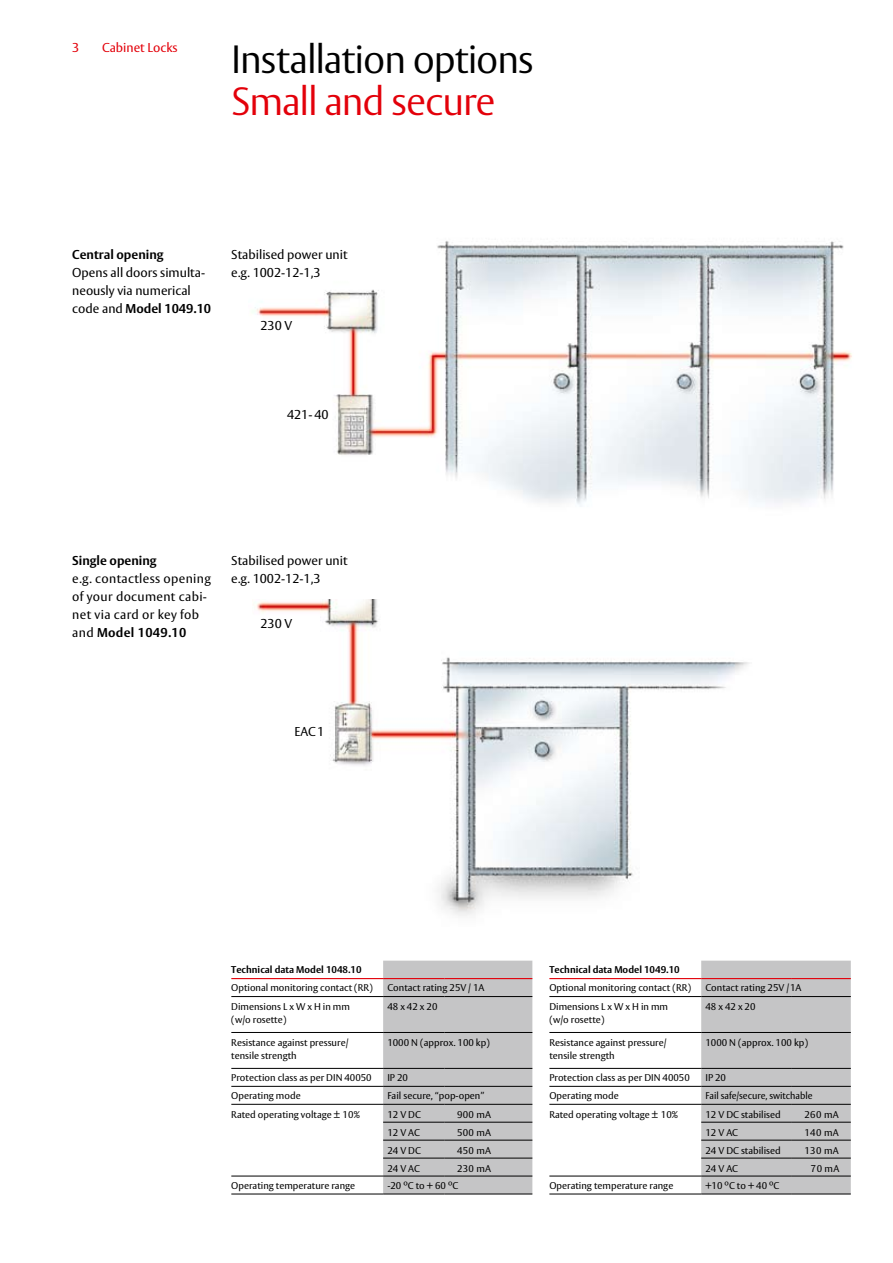
<style>
.page{position:relative;width:893px;height:1263px;background:#fff}
.page>*{position:absolute;margin:0;border:0;box-sizing:border-box;transform-origin:0 0}
.t1{font:300 39px "ASSA Vesta";letter-spacing:-.03em;color:#000}
.t2{font:300 39px "ASSA Vesta";letter-spacing:-.03em;color:#e3000a}
.t3{font:12.75px/18px "ASSA Vesta";color:#000}
.t4{font:12.75px/18px "ASSA Vesta";letter-spacing:.025em;color:#000}
.t5{font:700 12.75px "ASSA Vesta";color:#000}
.t6{font:12.75px "ASSA Vesta";color:#e3000a}
.t7{font:9.75px/12.8px "ASSA Vesta";color:#000}
.t8{font:700 9.75px "ASSA Vesta";color:#000}
.t9{font:9.75px "ASSA Vesta";color:#000;scale:.96 1}
.s1{font-weight:700}
</style>
<div class="page">
<div style="left:383px;top:961px;width:149px;height:232px;background:#c5c5c6"></div>
<hr style="left:231px;top:996px;width:152px;height:1px;background:#000">
<hr style="left:231px;top:1032px;width:152px;height:1px;background:#000">
<hr style="left:231px;top:1068px;width:152px;height:1px;background:#000">
<hr style="left:231px;top:1086px;width:152px;height:1px;background:#000">
<hr style="left:231px;top:1176px;width:152px;height:1px;background:#000">
<hr style="left:383px;top:996px;width:61px;height:1px;background:#000">
<hr style="left:444px;top:996px;width:88px;height:1px;background:#000">
<hr style="left:383px;top:1032px;width:61px;height:1px;background:#000">
<hr style="left:444px;top:1032px;width:88px;height:1px;background:#000">
<hr style="left:383px;top:1068px;width:61px;height:1px;background:#000">
<hr style="left:444px;top:1068px;width:88px;height:1px;background:#000">
<hr style="left:383px;top:1086px;width:61px;height:1px;background:#000">
<hr style="left:444px;top:1086px;width:88px;height:1px;background:#000">
<hr style="left:383px;top:1104px;width:61px;height:1px;background:#000">
<hr style="left:444px;top:1104px;width:88px;height:1px;background:#000">
<hr style="left:383px;top:1122px;width:61px;height:1px;background:#000">
<hr style="left:444px;top:1122px;width:88px;height:1px;background:#000">
<hr style="left:383px;top:1140px;width:61px;height:1px;background:#000">
<hr style="left:444px;top:1140px;width:88px;height:1px;background:#000">
<hr style="left:383px;top:1158px;width:61px;height:1px;background:#000">
<hr style="left:444px;top:1158px;width:88px;height:1px;background:#000">
<hr style="left:383px;top:1176px;width:61px;height:1px;background:#000">
<hr style="left:444px;top:1176px;width:88px;height:1px;background:#000">
<hr style="left:231px;top:978px;width:152px;height:1px;background:#e3000a">
<hr style="left:383px;top:978px;width:61px;height:1px;background:#e3000a">
<hr style="left:444px;top:978px;width:88px;height:1px;background:#e3000a">
<hr style="left:231px;top:1104px;width:152px;height:1px;background:#000">
<hr style="left:231px;top:1193px;width:152px;height:1px;background:#000">
<hr style="left:383px;top:1193px;width:61px;height:1px;background:#000">
<hr style="left:444px;top:1193px;width:88px;height:1px;background:#000">
<div style="left:701px;top:961px;width:150px;height:232px;background:#c5c5c6"></div>
<hr style="left:549px;top:996px;width:152px;height:1px;background:#000">
<hr style="left:549px;top:1032px;width:152px;height:1px;background:#000">
<hr style="left:549px;top:1068px;width:152px;height:1px;background:#000">
<hr style="left:549px;top:1086px;width:152px;height:1px;background:#000">
<hr style="left:549px;top:1176px;width:152px;height:1px;background:#000">
<hr style="left:701px;top:996px;width:91px;height:1px;background:#000">
<hr style="left:792px;top:996px;width:59px;height:1px;background:#000">
<hr style="left:701px;top:1032px;width:91px;height:1px;background:#000">
<hr style="left:792px;top:1032px;width:59px;height:1px;background:#000">
<hr style="left:701px;top:1068px;width:91px;height:1px;background:#000">
<hr style="left:792px;top:1068px;width:59px;height:1px;background:#000">
<hr style="left:701px;top:1086px;width:91px;height:1px;background:#000">
<hr style="left:792px;top:1086px;width:59px;height:1px;background:#000">
<hr style="left:701px;top:1104px;width:91px;height:1px;background:#000">
<hr style="left:792px;top:1104px;width:59px;height:1px;background:#000">
<hr style="left:701px;top:1122px;width:91px;height:1px;background:#000">
<hr style="left:792px;top:1122px;width:59px;height:1px;background:#000">
<hr style="left:701px;top:1140px;width:91px;height:1px;background:#000">
<hr style="left:792px;top:1140px;width:59px;height:1px;background:#000">
<hr style="left:701px;top:1158px;width:91px;height:1px;background:#000">
<hr style="left:792px;top:1158px;width:59px;height:1px;background:#000">
<hr style="left:701px;top:1176px;width:91px;height:1px;background:#000">
<hr style="left:792px;top:1176px;width:59px;height:1px;background:#000">
<hr style="left:549px;top:978px;width:152px;height:1px;background:#e3000a">
<hr style="left:701px;top:978px;width:91px;height:1px;background:#e3000a">
<hr style="left:792px;top:978px;width:59px;height:1px;background:#e3000a">
<hr style="left:549px;top:1104px;width:152px;height:1px;background:#000">
<hr style="left:549px;top:1193px;width:152px;height:1px;background:#000">
<hr style="left:701px;top:1193px;width:91px;height:1px;background:#000">
<hr style="left:792px;top:1193px;width:59px;height:1px;background:#000">
<img style="left:253px;top:241px;width:599px;height:266px">
<img style="left:256px;top:599px;width:493px;height:317px">
<h2 class="t6" style="left:102px;top:40px;width:77px">Cabinet Locks</h2>
<h1 class="t1" style="left:231px;top:36px;width:304px">Installation options</h1>
<h1 class="t2" style="left:231px;top:78px;width:266px">Small and secure</h1>
<h2 class="t5" style="left:72px;top:246px;width:93px">Central opening</h2>
<h2 class="t3" style="left:72px;top:264px;width:140px">Opens all doors simulta&shy;neously via numerical code and <span class="s1">Model 1049.10</span></h2>
<h2 class="t3" style="left:231px;top:246px;width:118px">Stabilised power unit e.g. 1 002-12-1 ,3</h2>
<h2 class="t3" style="left:260px;top:318px;width:33px">23 0 V</h2>
<h2 class="t3" style="left:287px;top:406px;width:43px">421 -40</h2>
<h2 class="t5" style="left:72px;top:552px;width:86px">Single opening</h2>
<h2 class="t4" style="left:72px;top:570px;width:140px">e.g. contactless opening of your document cabi&shy;net via card or key fob and <span class="s1">Model 1049.10</span></h2>
<h2 class="t3" style="left:231px;top:552px;width:118px">Stabilised power unit e.g. 1 002-12-1 ,3</h2>
<h2 class="t3" style="left:260px;top:615px;width:33px">23 0 V</h2>
<h2 class="t3" style="left:294px;top:723px;width:27px">EAC1</h2>
<p class="t8" style="left:231px;top:964px;width:132px">Technical data Model 1048.10</p>
<p class="t7" style="left:231px;top:982px;width:143px">Optional monitoring contact (RR)</p>
<p class="t7" style="left:387px;top:982px;width:99px">Contact rating 25V / 1 A</p>
<p class="t7" style="left:231px;top:1001px;width:120px">Dimensions L x W x H in mm (w/o rosette)</p>
<p class="t7" style="left:387px;top:1001px;width:52px">48 x 42 x 20</p>
<p class="t7" style="left:231px;top:1037px;width:119px">Resistance against pressure/ tensile strength</p>
<p class="t7" style="left:387px;top:1037px;width:104px">1 000 N (approx. 1 00 kp)</p>
<p class="t7" style="left:231px;top:1072px;width:142px">Protection class as per DIN 40050</p>
<p class="t7" style="left:387px;top:1072px;width:22px">IP 20</p>
<p class="t7" style="left:231px;top:1090px;width:71px">Operating mode</p>
<p class="t7" style="left:387px;top:1090px;width:98px">Fail secure, “pop-open”</p>
<p class="t7" style="left:231px;top:1109px;width:130px">Rated operating voltage ± 1 0%</p>
<p class="t7" style="left:387px;top:1109px;width:35px">12 V DC</p>
<p class="t7" style="left:457px;top:1109px;width:36px">900 mA</p>
<p class="t7" style="left:387px;top:1127px;width:34px">12 V AC</p>
<p class="t7" style="left:457px;top:1127px;width:36px">500 mA</p>
<p class="t7" style="left:387px;top:1145px;width:35px">24 V DC</p>
<p class="t7" style="left:457px;top:1145px;width:36px">450 mA</p>
<p class="t7" style="left:387px;top:1163px;width:34px">24 V AC</p>
<p class="t7" style="left:457px;top:1163px;width:36px">230 mA</p>
<p class="t7" style="left:231px;top:1179px;width:125px">Operating temperature range</p>
<p class="t7" style="left:387px;top:1179px;width:72px">-20 ºC to + 60 ºC</p>
<p class="t8" style="left:549px;top:964px;width:132px">Technical data Model 1049.10</p>
<p class="t7" style="left:549px;top:982px;width:143px">Optional monitoring contact (RR)</p>
<p class="t7" style="left:705px;top:982px;width:98px">Contact rating 25V /1 A</p>
<p class="t7" style="left:549px;top:1001px;width:120px">Dimensions L x W x H in mm (w/o rosette)</p>
<p class="t7" style="left:705px;top:1001px;width:52px">48 x 42 x 20</p>
<p class="t7" style="left:549px;top:1037px;width:119px">Resistance against pressure/ tensile strength</p>
<p class="t7" style="left:705px;top:1037px;width:104px">1 000 N (approx. 1 00 kp)</p>
<p class="t7" style="left:549px;top:1072px;width:142px">Protection class as per DIN 40050</p>
<p class="t7" style="left:705px;top:1072px;width:22px">IP 20</p>
<p class="t7" style="left:549px;top:1090px;width:71px">Operating mode</p>
<p class="t9" style="left:705px;top:1090px;width:113px">Fail safe/secure, switchable</p>
<p class="t7" style="left:549px;top:1109px;width:130px">Rated operating voltage ± 1 0%</p>
<p class="t7" style="left:705px;top:1109px;width:77px">12 V DC stabilised</p>
<p class="t7" style="left:805px;top:1109px;width:36px">260 mA</p>
<p class="t7" style="left:705px;top:1127px;width:34px">12 V AC</p>
<p class="t7" style="left:805px;top:1127px;width:36px">1 40 mA</p>
<p class="t7" style="left:705px;top:1145px;width:77px">24 V DC stabilised</p>
<p class="t7" style="left:805px;top:1145px;width:36px">130 mA</p>
<p class="t7" style="left:705px;top:1163px;width:34px">24 V AC</p>
<p class="t7" style="left:811px;top:1163px;width:30px">70 mA</p>
<p class="t7" style="left:549px;top:1179px;width:125px">Operating temperature range</p>
<p class="t7" style="left:705px;top:1179px;width:75px">+1 0 ºC to + 40 ºC</p>
</div>
